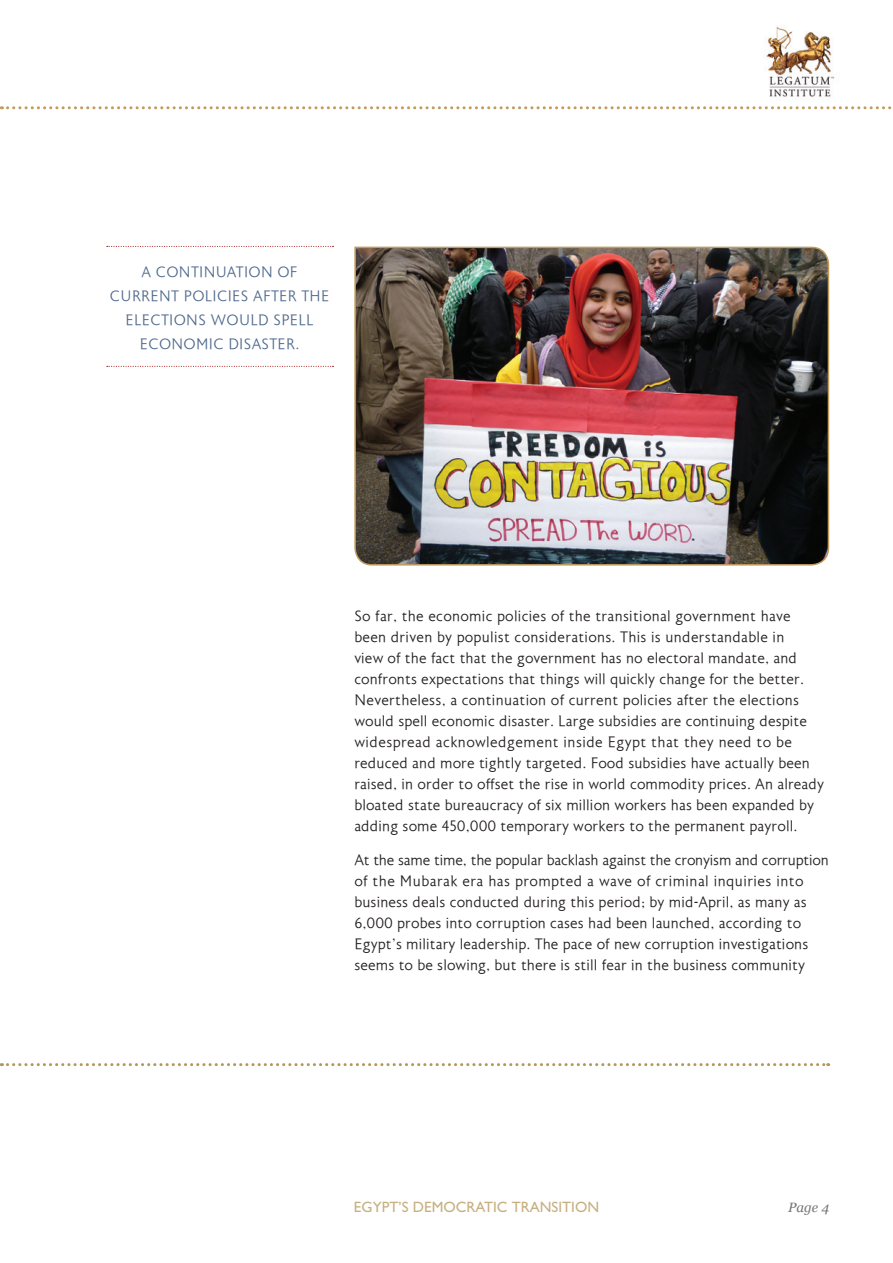
<style>
.page{position:relative;width:893px;height:1263px;background:#fff}
.page>*{position:absolute;margin:0;border:0;box-sizing:border-box;transform-origin:0 0}
.Body{font:300 15px/21px "Astoria";color:#231f20}
.Pull_out_quote{font:300 15px/24px "Astoria";letter-spacing:.01em;color:#4d688c;text-align:center}
.t1{font:500 15px "Gill Sans MT Std";color:#c6b081}
.t2{font:italic 13.5px "Georgia";color:#747576}
</style>
<div class="page">
<img style="left:766px;top:26px;width:69px;height:71px">
<svg style="left:107px;top:246px;width:227px;height:1px"></svg>
<svg style="left:107px;top:366px;width:227px;height:1px"></svg>
<img style="left:354px;top:246px;width:476px;height:320px">
<svg style="left:0;top:106px;width:892px;height:3px"></svg>
<svg style="left:0;top:1063px;width:829px;height:3px"></svg>
<p class="Pull_out_quote" style="left:110px;top:260px;width:221px">A CONTINUATION OF<br>CURRENT POLICIES AFTER THE<br>ELECTIONS WOULD SPELL<br>ECONOMIC DISASTER.</p>
<p class="Body" style="left:354px;top:606px;width:471px">So far, the economic policies of the transitional government have been driven by populist considerations. This is understandable in<br>view of the fact that the government has no electoral mandate, and confronts expectations that things will quickly change for the better.<br>Nevertheless, a continuation of current policies after the elections would spell economic disaster. Large subsidies are continuing despite widespread acknowledgement inside Egypt that they need to be reduced and more tightly targeted. Food subsidies have actually been raised, in order to offset the rise in world commodity prices. An already bloated state bureaucracy of six million workers has been expanded by adding some 450,000 temporary workers to the permanent payroll.</p>
<p class="Body" style="left:354px;top:850px;width:476px">At the same time, the popular backlash against the cronyism and corruption of the Mubarak era has prompted a wave of criminal inquiries into business deals conducted during this period; by mid-April, as many as 6,000 probes into corruption cases had been launched, according to Egypt’s military leadership. The pace of new corruption investigations seems to be slowing, but there is still fear in the business community</p>
<p class="t1" style="left:354px;top:1198px;width:247px">EGYPT’S DEMOCRATIC TRANSITION</p>
<p class="t2" style="left:788px;top:1198px;width:42px">Page 4</p>
</div>
